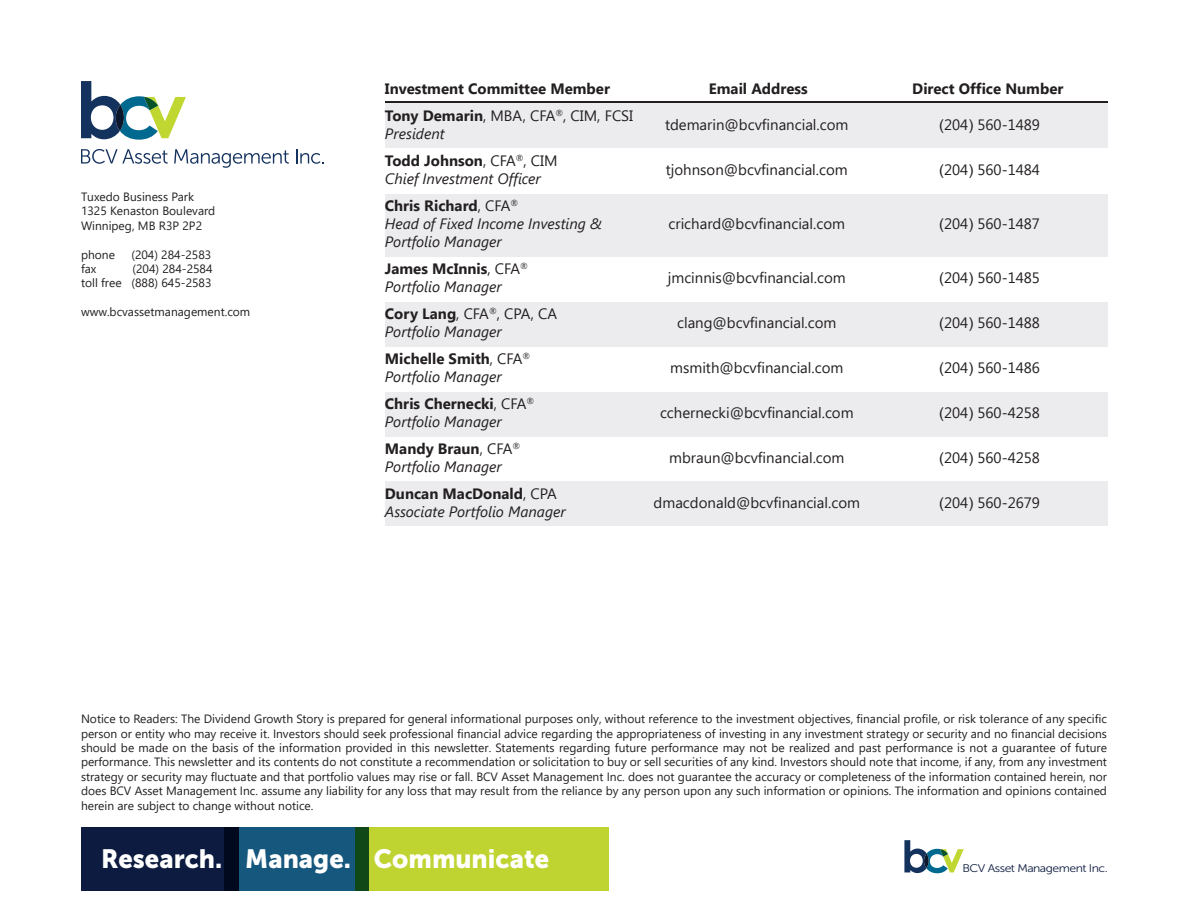
<style>
.page{position:relative;width:1188px;height:918px;background:#fff}
.page>*{position:absolute;margin:0;border:0;box-sizing:border-box;transform-origin:0 0}
.t1{font:26.25px "Museo Sans 900";color:#fff}
.t2{font:15px/18px "Segoe UI";color:#231f20}
.t3{font:italic 15px/18px "Segoe UI";color:#231f20}
.t4{font:700 15px "Segoe UI";color:#231f20}
.t5{font:12px/14.4px "Segoe UI";color:#231f20;text-align:justify}
.t6{font:11.1px "Museo Sans 300";letter-spacing:-.04em;color:#0c1b3f;scale:1.1 1}
.s1{font-weight:700}
.s2{font-style:italic}
.s3{font-weight:700;font-style:normal}
.s4{font-style:normal}
.s5{font-family:"Arial"}
</style>
<div class="page">
<div style="left:81px;top:827px;width:157px;height:64px;background:#0c1b3f"></div>
<div style="left:224px;top:827px;width:145px;height:64px;background:#16577d"></div>
<div style="left:355px;top:827px;width:254px;height:64px;background:#bfd430"></div>
<svg style="left:904px;top:840px;width:60px;height:33px"></svg>
<svg style="left:81px;top:149px;width:87px;height:15px"></svg>
<svg style="left:174px;top:149px;width:115px;height:19px"></svg>
<svg style="left:296px;top:149px;width:28px;height:15px"></svg>
<svg style="left:81px;top:81px;width:105px;height:59px"></svg>
<div style="left:385px;top:481px;width:722px;height:45px;background:#ececee"></div>
<div style="left:385px;top:392px;width:722px;height:45px;background:#ececee"></div>
<div style="left:385px;top:302px;width:722px;height:45px;background:#ececee"></div>
<div style="left:385px;top:194px;width:722px;height:63px;background:#ececee"></div>
<div style="left:385px;top:103px;width:722px;height:45px;background:#ececee"></div>
<hr style="left:385px;top:101px;width:722px;height:2px;background:#231f20">
<p class="t5" style="left:81px;top:188px;width:136px;text-align:left">Tuxedo Business Park<br>1325 Kenaston Boulevard<br>Winnipeg, MB R3P 2P2</p>
<p class="t5" style="left:81px;top:246px;width:35px">phone</p>
<p class="t5" style="left:131px;top:246px;width:82px">(204) 284-2583</p>
<p class="t5" style="left:81px;top:260px;width:17px">fax</p>
<p class="t5" style="left:81px;top:260px;width:133px;text-align:right">(204) 284-2584<br>toll free (888) 645-2583</p>
<p class="t5" style="left:81px;top:304px;width:171px">www.bcvassetmanagement.com</p>
<p class="t4" style="left:385px;top:80px;width:227px">Investment Committee Member</p>
<p class="t4" style="left:709px;top:80px;width:100px">Email Address</p>
<p class="t4" style="left:912px;top:80px;width:153px">Direct Office Number</p>
<p class="t2" style="left:385px;top:107px;width:250px"><span class="s1">Tony Demarin</span>, MBA, CFA<sup>®</sup>, CIM, FCSI<br><span class="s2">President</span></p>
<p class="t3" style="left:385px;top:152px;width:174px"><span class="s3">Todd Johnson</span><span class="s4">, CFA</span><sup>®</sup><span class="s4">, CIM<br></span>Chief Investment Officer</p>
<p class="t3" style="left:385px;top:197px;width:218px"><span class="s3">Chris Richard</span><span class="s4">, CFA</span><sup>®<br></sup>Head of Fixed Income Investing &amp;<br>Portfolio Manager</p>
<p class="t3" style="left:385px;top:260px;width:144px"><span class="s3">James McInnis</span><span class="s4">, CFA</span><sup>®<br></sup>Portfolio Manager</p>
<p class="t3" style="left:385px;top:305px;width:174px"><span class="s3">Cory Lang</span><span class="s4">, CFA</span><sup>®</sup><span class="s4">, CPA, CA<br></span>Portfolio Manager</p>
<p class="t3" style="left:385px;top:350px;width:147px"><span class="s3">Michelle Smith</span><span class="s4">, CFA</span><sup>®<br></sup>Portfolio Manager</p>
<p class="t3" style="left:385px;top:395px;width:151px"><span class="s3">Chris Chernecki</span><span class="s4">, CFA</span><sup>®<br></sup>Portfolio Manager</p>
<p class="t3" style="left:385px;top:440px;width:137px"><span class="s3">Mandy Braun</span><span class="s4">, CFA</span><sup>®<br></sup>Portfolio Manager</p>
<p class="t3" style="left:385px;top:485px;width:182px"><span class="s3">Duncan MacDonald</span><span class="s4">, CPA<br></span>Associate Portfolio Manager</p>
<p class="t2" style="left:665px;top:116px;width:185px">tdemarin@bcvfinancial.com</p>
<p class="t2" style="left:666px;top:161px;width:184px">tjohnson@bcvfinancial.com</p>
<p class="t2" style="left:669px;top:215px;width:178px">crichard@bcvfinancial.com</p>
<p class="t2" style="left:939px;top:116px;width:102px"><span class="s5">(</span>204<span class="s5">)</span> 560-1489</p>
<p class="t2" style="left:939px;top:161px;width:102px"><span class="s5">(</span>204<span class="s5">)</span> 560-1484</p>
<p class="t2" style="left:939px;top:215px;width:102px"><span class="s5">(</span>204<span class="s5">)</span> 560-1487</p>
<p class="t2" style="left:939px;top:269px;width:102px"><span class="s5">(</span>204<span class="s5">)</span> 560-1485</p>
<p class="t2" style="left:939px;top:314px;width:102px"><span class="s5">(</span>204<span class="s5">)</span> 560-1488</p>
<p class="t2" style="left:939px;top:359px;width:102px"><span class="s5">(</span>204<span class="s5">)</span> 560-1486</p>
<p class="t2" style="left:939px;top:404px;width:102px"><span class="s5">(</span>204<span class="s5">)</span> 560-4258</p>
<p class="t2" style="left:939px;top:449px;width:102px"><span class="s5">(</span>204<span class="s5">)</span> 560-4258</p>
<p class="t2" style="left:939px;top:494px;width:102px"><span class="s5">(</span>204<span class="s5">)</span> 560-2679</p>
<p class="t2" style="left:668px;top:269px;width:179px">jmcinnis@bcvfinancial.com</p>
<p class="t2" style="left:677px;top:314px;width:161px">clang@bcvfinancial.com</p>
<p class="t2" style="left:670px;top:359px;width:175px">msmith@bcvfinancial.com</p>
<p class="t2" style="left:660px;top:404px;width:195px">cchernecki@bcvfinancial.com</p>
<p class="t2" style="left:669px;top:449px;width:177px">mbraun@bcvfinancial.com</p>
<p class="t2" style="left:654px;top:494px;width:208px">dmacdonald@bcvfinancial.com</p>
<p class="t5" style="left:81px;top:711px;width:1028px">Notice to Readers: The Dividend Growth Story is prepared for general informational purposes only, without reference to the investment objectives, financial profile, or risk tolerance of any specific person or entity who may receive it. Investors should seek professional financial advice regarding the appropriateness of investing in any investment strategy or security and no financial decisions should be made on the basis of the information provided in this newsletter. Statements regarding future performance may not be realized and past performance is not a guarantee of future performance. This newsletter and its contents do not constitute a recommendation or solicitation to buy or sell securities of any kind. Investors should note that income, if any, from any investment strategy or security may fluctuate and that portfolio values may rise or fall. BCV Asset Management Inc. does not guarantee the accuracy or completeness of the information contained herein, nor does BCV Asset Management Inc. assume any liability for any loss that may result from the reliance by any person upon any such information or opinions. The information and opinions contained herein are subject to change without notice.</p>
<h1 class="t1" style="left:101px;top:844px;width:449px">Research. Manage. Communicate</h1>
<p class="t6" style="left:962px;top:863px;width:134px">BCV Asset Management Inc.</p>
</div>
